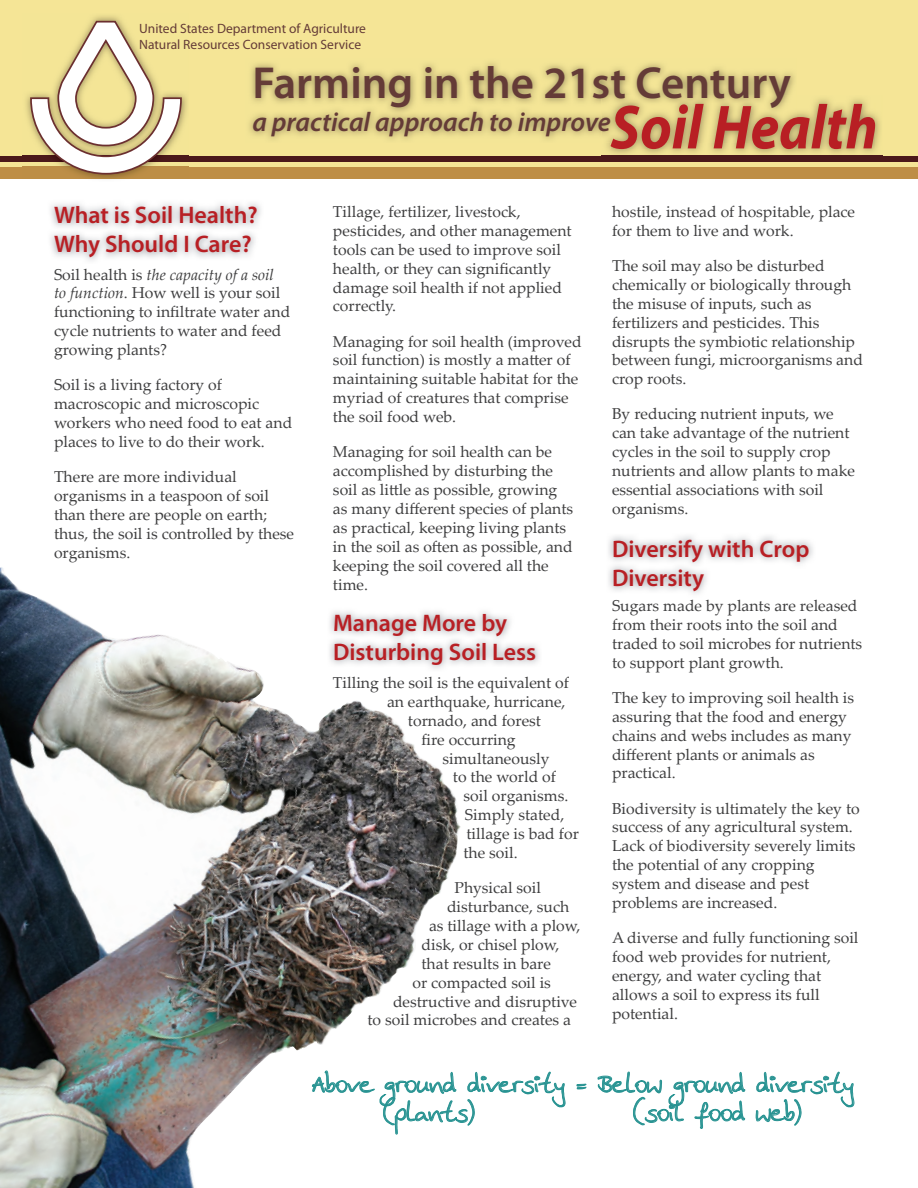
<style>
.page{position:relative;width:918px;height:1188px;background:#fff}
.page>*{position:absolute;margin:0;border:0;box-sizing:border-box;transform-origin:0 0}
.t1{font:italic 700 62.7px "Myriad Pro";color:#b81f24;scale:.91 1}
.t2{font:600 45px "Myriad Pro";color:#643b37}
.t3{font:italic 600 27px "Myriad Pro";color:#643b37}
.t4{font:600 24px/28.8px "Myriad Pro";color:#b81f24}
.t5{font:22.5px/28.7px "Anke Hand";letter-spacing:.01em;color:#289392}
.t6{font:15.75px/18.9px "Palatino Linotype";color:#3e3e3f}
.t7{font:13.5px/16.2px "Myriad Pro";color:#643b37}
.s1{font-style:italic}
</style>
<div class="page">
<div style="left:0;top:0;width:918px;height:171px;background:#f5e596"></div>
<div style="left:0;top:167px;width:918px;height:12px;background:#be8e46"></div>
<div style="left:0;top:156px;width:918px;height:6px;background:#4b191a"></div>
<img style="left:0;top:567px;width:461px;height:621px">
<img style="left:22px;top:15px;width:167px;height:164px">
<img style="left:22px;top:156px;width:167px;height:6px">
<svg style="left:29px;top:20px;width:154px;height:155px"></svg>
<img style="left:327px;top:606px;width:213px;height:66px">
<img style="left:601px;top:98px;width:281px;height:58px">
<img style="left:611px;top:104px;width:264px;height:45px">
<img style="left:249px;top:62px;width:546px;height:78px">
<img style="left:601px;top:95px;width:196px;height:48px">
<img style="left:611px;top:104px;width:186px;height:39px">
<svg style="left:576px;top:1083px;width:11px;height:7px"></svg>
<svg style="left:311px;top:1070px;width:255px;height:65px"></svg>
<svg style="left:597px;top:1071px;width:149px;height:58px"></svg>
<svg style="left:755px;top:1071px;width:100px;height:55px"></svg>
<p class="t7" style="left:139px;top:20px;width:228px">United States Department of Agriculture<br>Natural Resources Conservation Service</p>
<h2 class="t2" style="left:252px;top:54px;width:540px">Farming in the 21st Century</h2>
<h3 class="t3" style="left:252px;top:104px;width:360px">a practical approach to improve</h3>
<h1 class="t1" style="left:611px;top:87px;width:295px">Soil Health</h1>
<h3 class="t4" style="left:54px;top:200px;width:205px">What is Soil Health?<br>Why Should I Care?</h3>
<p class="t6" style="left:54px;top:264px;width:238px">Soil health is <span class="s1">the capacity of a soil<br>to function</span>. How well is your soil functioning to infiltrate water and cycle nutrients to water and feed growing plants?</p>
<p class="t6" style="left:54px;top:375px;width:240px">Soil is a living factory of macroscopic and microscopic workers who need food to eat and places to live to do their work.</p>
<p class="t6" style="left:54px;top:467px;width:242px">There are more individual organisms in a teaspoon of soil than there are people on earth; thus, the soil is controlled by these organisms.</p>
<p class="t6" style="left:333px;top:202px;width:240px">Tillage, fertilizer, livestock, pesticides, and other management tools can be used to improve soil health, or they can significantly damage soil health if not applied correctly.</p>
<p class="t6" style="left:333px;top:331px;width:250px">Managing for soil health (improved soil function) is mostly a matter of maintaining suitable habitat for the myriad of creatures that comprise the soil food web.</p>
<p class="t6" style="left:333px;top:442px;width:242px">Managing for soil health can be accomplished by disturbing the soil as little as possible, growing as many different species of plants as practical, keeping living plants in the soil as often as possible, and keeping the soil covered all the time.</p>
<h3 class="t4" style="left:333px;top:608px;width:205px">Manage More by<br>Disturbing Soil Less</h3>
<p class="t6" style="left:333px;top:672px;width:237px">Tilling the soil is the equivalent of</p>
<p class="t6" style="left:387px;top:691px;width:180px">an earthquake, hurricane,</p>
<p class="t6" style="left:408px;top:710px;width:135px">tornado, and forest</p>
<p class="t6" style="left:421px;top:729px;width:96px">fire occurring</p>
<p class="t6" style="left:442px;top:748px;width:109px">simultaneously</p>
<p class="t6" style="left:453px;top:767px;width:105px">to the world of</p>
<p class="t6" style="left:464px;top:786px;width:106px">soil organisms.</p>
<p class="t6" style="left:465px;top:805px;width:101px">Simply stated,</p>
<p class="t6" style="left:466px;top:824px;width:114px">tillage is bad for</p>
<p class="t6" style="left:464px;top:843px;width:56px">the soil.</p>
<p class="t6" style="left:455px;top:878px;width:88px">Physical soil</p>
<p class="t6" style="left:447px;top:897px;width:124px">disturbance, such</p>
<p class="t6" style="left:429px;top:915px;width:153px">as tillage with a plow,</p>
<p class="t6" style="left:422px;top:934px;width:140px">disk, or chisel plow,</p>
<p class="t6" style="left:422px;top:953px;width:131px">that results in bare</p>
<p class="t6" style="left:413px;top:972px;width:140px">or compacted soil is</p>
<p class="t6" style="left:393px;top:991px;width:186px">destructive and disruptive</p>
<p class="t6" style="left:368px;top:1010px;width:205px">to soil microbes and creates a</p>
<p class="t6" style="left:612px;top:202px;width:245px">hostile, instead of hospitable, place for them to live and work.</p>
<p class="t6" style="left:612px;top:256px;width:252px">The soil may also be disturbed chemically or biologically through the misuse of inputs, such as fertilizers and pesticides. This disrupts the symbiotic relationship between fungi, microorganisms and crop roots.</p>
<p class="t6" style="left:612px;top:404px;width:244px">By reducing nutrient inputs, we can take advantage of the nutrient cycles in the soil to supply crop nutrients and allow plants to make essential associations with soil organisms.</p>
<h3 class="t4" style="left:612px;top:534px;width:199px">Diversify with Crop<br>Diversity</h3>
<p class="t6" style="left:612px;top:596px;width:252px">Sugars made by plants are released from their roots into the soil and traded to soil microbes for nutrients to support plant growth.</p>
<p class="t6" style="left:612px;top:687px;width:244px">The key to improving soil health is assuring that the food and energy chains and webs includes as many different plants or animals as practical.</p>
<p class="t6" style="left:612px;top:798px;width:249px">Biodiversity is ultimately the key to success of any agricultural system.<br>Lack of biodiversity severely limits the potential of any cropping system and disease and pest problems are increased.</p>
<p class="t6" style="left:612px;top:928px;width:248px">A diverse and fully functioning soil food web provides for nutrient, energy, and water cycling that allows a soil to express its full potential.</p>
<h3 class="t5" style="left:384px;top:1070px;width:472px;text-indent:-71px">Above ground diversity = Below ground diversity (plants)</h3>
<h3 class="t5" style="left:633px;top:1098px;width:169px">(soil food web)</h3>
</div>
